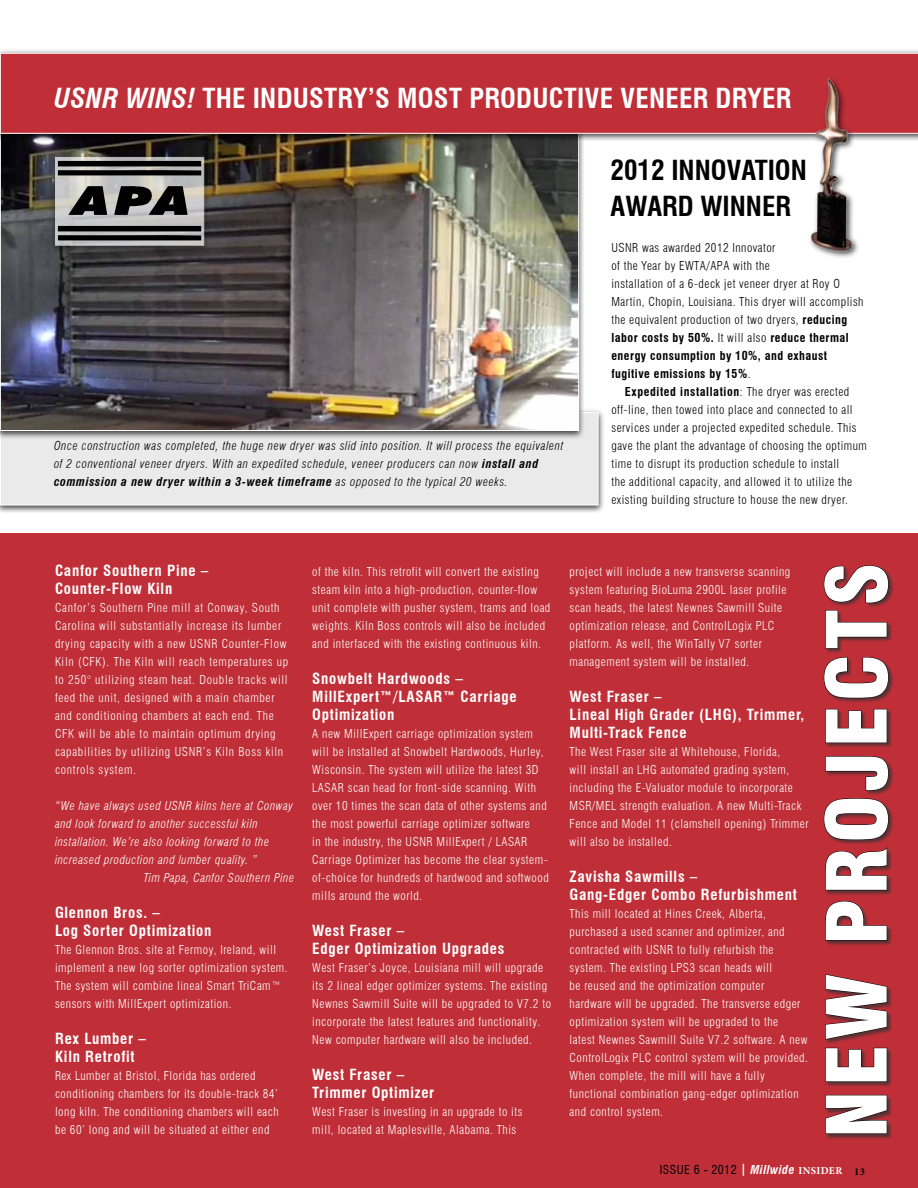
<style>
.page{position:relative;width:918px;height:1188px;background:#fff}
.page>*{position:absolute;margin:0;border:0;box-sizing:border-box;transform-origin:0 0}
.t1{font:900 condensed 81px "Swiss 721 BT";letter-spacing:.05em;color:#fff}
.t2{font:700 condensed 27px "Swiss 721 BT";letter-spacing:.01em;color:#fff}
.t3{font:700 condensed 27px/36px "Swiss 721 BT";color:#000}
.t4{font:700 condensed 15px/18px "Swiss 721 BT";letter-spacing:.05em;color:#fff}
.t5{font:300 condensed 12px/18px "Swiss 721 BT";letter-spacing:.045em;color:#fff}
.t6{font:300 condensed 12px/18px "Swiss 721 BT";letter-spacing:.04em;color:#000}
.t7{font:italic 300 condensed 12px/18px "Swiss 721 BT";letter-spacing:.05em;color:#000}
.t8{font:italic 300 condensed 12px "Swiss 721 BT";letter-spacing:.045em;color:#fff}
.t9{font:condensed 12px "Swiss 721 BT";letter-spacing:.035em;color:#000}
.t10{font:700 10.5px "Minion Pro";color:#000}
.s1{font-style:italic}
.s2{font-weight:700}
.s3{font-weight:700;color:#fff}
.s4{font-weight:700;font-style:italic;color:#fff}
.s5{font-family:"Minion Pro";font-weight:700;font-stretch:normal;font-size:10.5px;color:#fff}
</style>
<div class="page">
<div style="left:0;top:534px;width:918px;height:654px;background:#c02f38"></div>
<div style="left:0;top:408px;width:604px;height:106px;background:#000;opacity:.75"></div>
<div style="left:0;top:413px;width:598px;height:92px;background:#ebeaea"></div>
<div style="left:0;top:92px;width:585px;height:347px;background:#000;opacity:.75"></div>
<img style="left:2px;top:142px;width:575px;height:287px">
<div style="left:0;top:49px;width:918px;height:93px;background:#000;opacity:.75"></div>
<div style="left:0;top:53px;width:918px;height:81px;background:#c02f38"></div>
<div style="left:49px;top:153px;width:161px;height:101px;background:#000;opacity:.75"></div>
<svg style="left:55px;top:157px;width:149px;height:89px;background:#c5c4c3"></svg>
<svg style="left:58px;top:161px;width:144px;height:15px;background:#3a3a38"></svg>
<svg style="left:68px;top:186px;width:39px;height:29px"></svg>
<svg style="left:114px;top:186px;width:74px;height:29px;background:#464544"></svg>
<svg style="left:58px;top:226px;width:144px;height:15px;background:#393939"></svg>
<div style="left:808px;top:76px;width:52px;height:183px;background:#000;opacity:.75"></div>
<img style="left:806px;top:62px;width:91px;height:193px">
<div style="left:824px;top:565px;width:70px;height:575px;background:#333;opacity:.75"></div>
<svg style="left:825px;top:1095px;width:62px;height:39px;background:#5f292d"></svg>
<svg style="left:825px;top:1047px;width:62px;height:35px;background:#6b2a2e"></svg>
<svg style="left:825px;top:974px;width:63px;height:66px"></svg>
<svg style="left:825px;top:901px;width:62px;height:40px"></svg>
<svg style="left:825px;top:846px;width:62px;height:45px"></svg>
<svg style="left:824px;top:798px;width:65px;height:42px;background:#6b2b2f"></svg>
<svg style="left:825px;top:756px;width:64px;height:35px"></svg>
<svg style="left:825px;top:709px;width:62px;height:34px;background:#682a2e"></svg>
<svg style="left:824px;top:657px;width:65px;height:42px"></svg>
<svg style="left:825px;top:610px;width:62px;height:39px"></svg>
<svg style="left:824px;top:565px;width:65px;height:38px;background:#6c2b2f"></svg>
<h2 class="t2" style="left:54px;top:82px;width:626px"><span class="s1">USNR wins!</span> the industry’s most productive veneer</h2>
<h2 class="t2" style="left:716px;top:82px;width:62px">dryer</h2>
<p class="t7" style="left:54px;top:437px;width:511px">Once construction was completed, the huge new dryer was slid into position. It will process the equivalent of 2 conventional veneer dryers. With an expedited schedule, veneer producers can now <span class="s2">install and commission a new dryer within a 3-week timeframe</span> as opposed to the typical 20 weeks.</p>
<h2 class="t3" style="left:611px;top:152px;width:198px">2012 Innovation<br>AWARD wi nner</h2>
<p class="t6" style="left:611px;top:239px;width:254px">USNR was awarded 2012 Innovator<br>of the Year by EWTA/APA with the<br>installation of a 6-deck jet veneer dryer at Roy O Martin, Chopin, Louisiana. This dryer will accomplish the equivalent production of two dryers, <span class="s2">reducing labor costs by 50%.</span> It will also <span class="s2">reduce thermal energy consumption by 10%, and exhaust fugitive emissions by 15%</span>.</p>
<p class="t6" style="left:611px;top:383px;width:257px;text-indent:14px"><span class="s2">Expedited installation</span>: The dryer was erected off-line, then towed into place and connected to all services under a projected expedited schedule. This gave the plant the advantage of choosing the optimum time to disrupt its production schedule to install<br>the additional capacity, and allowed it to utilize the existing building structure to house the new dryer.</p>
<p class="t4" style="left:55px;top:562px;width:155px">Canfor Southern Pine –<br>Counter-Flow Kiln</p>
<p class="t5" style="left:55px;top:599px;width:235px">Canfor’s Southern Pine mill at Conway, South Carolina will substantially increase its lumber drying capacity with a new USNR Counter-Flow Kiln (CFK). The Kiln will reach temperatures up to 250° utilizing steam heat. Double tracks will feed the unit, designed with a main chamber and conditioning chambers at each end. The CFK will be able to maintain optimum drying capabilities by utilizing USNR’s Kiln Boss kiln controls system.</p>
<p class="t8" style="left:55px;top:798px;width:240px">“We have always used USNR kilns here at Conway</p>
<p class="t8" style="left:55px;top:816px;width:204px">and look forward to another successful kiln</p>
<p class="t8" style="left:55px;top:834px;width:216px">installation. We’re also looking forward to the</p>
<p class="t8" style="left:55px;top:852px;width:203px">increased production and lumber quality. ”</p>
<p class="t8" style="left:144px;top:870px;width:152px">Tim Papa, Canfor Southern Pine</p>
<p class="t4" style="left:55px;top:904px;width:158px">Glennon Bros. –<br>Log Sorter Optimization</p>
<p class="t5" style="left:55px;top:941px;width:234px">The Glennon Bros. site at Fermoy, Ireland, will implement a new log sorter optimization system.<br>The system will combine lineal Smart TriCam™ sensors with MillExpert optimization.</p>
<p class="t4" style="left:55px;top:1030px;width:92px">Rex Lumber –<br>Kiln Retrofit</p>
<p class="t5" style="left:55px;top:1067px;width:225px">Rex Lumber at Bristol, Florida has ordered conditioning chambers for its double-track 84’ long kiln. The conditioning chambers will each be 60’ long and will be situated at either end</p>
<p class="t5" style="left:312px;top:563px;width:240px">of the kiln. This retrofit will convert the existing steam kiln into a high-production, counter-flow unit complete with pusher system, trams and load weights. Kiln Boss controls will also be included and interfaced with the existing continuous kiln.</p>
<p class="t4" style="left:312px;top:670px;width:206px">Snowbelt Hardwoods –<br>MillExpert™/LASAR™ Carriage<br>Optimization</p>
<p class="t5" style="left:312px;top:725px;width:238px">A new MillExpert carriage optimization system will be installed at Snowbelt Hardwoods, Hurley, Wisconsin. The system will utilize the latest 3D LASAR scan head for front-side scanning. With over 10 times the scan data of other systems and the most powerful carriage optimizer software<br>in the industry, the USNR MillExpert / LASAR Carriage Optimizer has become the clear system&shy;of-choice for hundreds of hardwood and softwood mills around the world.</p>
<p class="t4" style="left:312px;top:922px;width:194px">West Fraser –<br>Edger Optimization Upgrades</p>
<p class="t5" style="left:312px;top:959px;width:240px">West Fraser’s Joyce, Louisiana mill will upgrade its 2 lineal edger optimizer systems. The existing Newnes Sawmill Suite will be upgraded to V7.2 to incorporate the latest features and functionality.<br>New computer hardware will also be included.</p>
<p class="t4" style="left:312px;top:1066px;width:124px">West Fraser –<br>Trimmer Optimizer</p>
<p class="t5" style="left:312px;top:1103px;width:212px">West Fraser is investing in an upgrade to its mill, located at Maplesville, Alabama. This</p>
<h1 class="t1" style="left:809px;top:1138px;width:577px;rotate:-90deg">NEW PROJECTS</h1>
<p class="t10" style="left:854px;top:1164px;width:12px">13</p>
<p class="t5" style="left:570px;top:563px;width:222px">project will include a new transverse scanning system featuring BioLuma 2900L laser profile scan heads, the latest Newnes Sawmill Suite optimization release, and ControlLogix PLC platform. As well, the WinTally V7 sorter management system will be installed.</p>
<p class="t4" style="left:570px;top:688px;width:236px">West Fraser –<br>Lineal High Grader (LHG), Trimmer,<br>Multi-Track Fence</p>
<p class="t5" style="left:570px;top:743px;width:240px">The West Fraser site at Whitehouse, Florida,<br>will install an LHG automated grading system, including the E-Valuator module to incorporate MSR/MEL strength evaluation. A new Multi-Track Fence and Model 11 (clamshell opening) Trimmer will also be installed.</p>
<p class="t4" style="left:570px;top:868px;width:229px">Zavisha Sawmills –<br>Gang-Edger Combo Refurbishment</p>
<p class="t5" style="left:570px;top:905px;width:240px">This mill located at Hines Creek, Alberta, purchased a used scanner and optimizer, and contracted with USNR to fully refurbish the system. The existing LPS3 scan heads will<br>be reused and the optimization computer hardware will be upgraded. The transverse edger optimization system will be upgraded to the<br>latest Newnes Sawmill Suite V7.2 software. A new ControlLogix PLC control system will be provided.<br>When complete, the mill will have a fully functional combination gang-edger optimization and control system.</p>
<p class="t9" style="left:660px;top:1163px;width:184px">ISSUE 6 - 2012 <span class="s3">|</span> <span class="s4">Millwide</span> <span class="s5">INSIDER</span></p>
</div>
